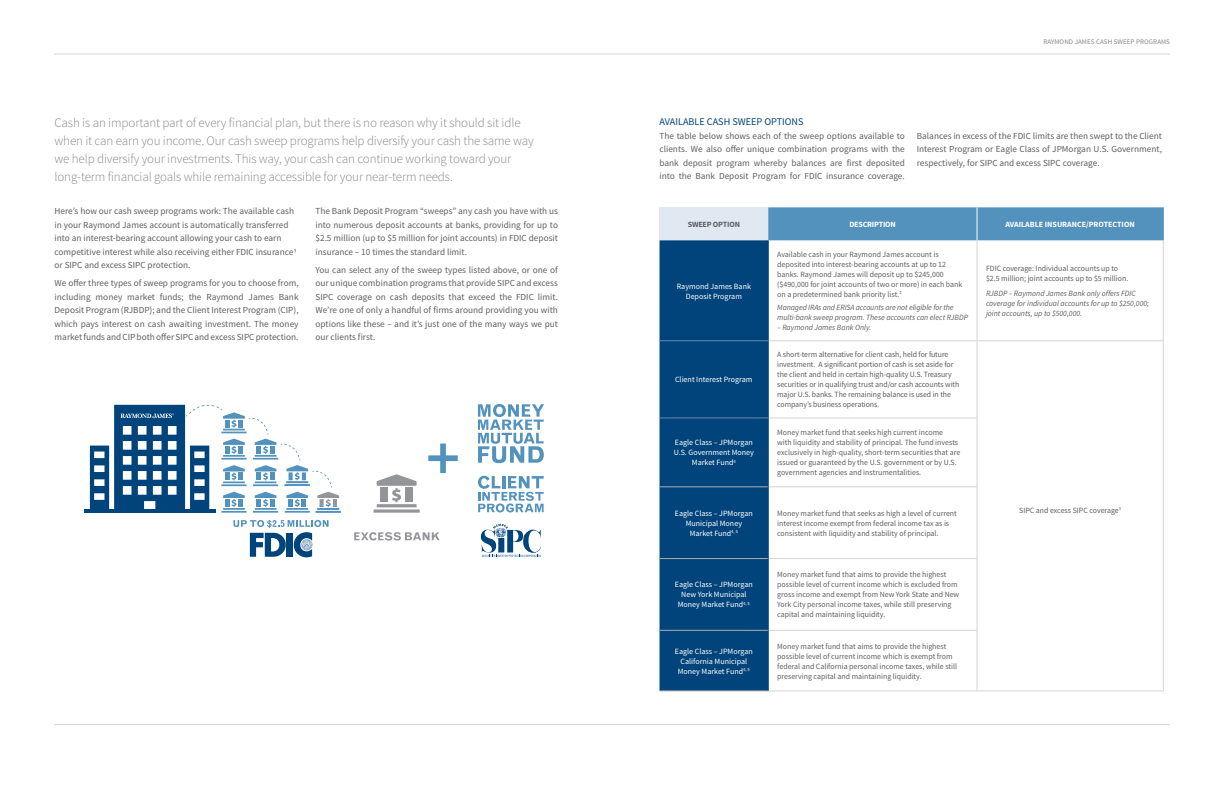
<style>
.page{position:relative;width:1224px;height:792px;background:#fff}
.page>*{position:absolute;margin:0;border:0;box-sizing:border-box;transform-origin:0 0}
.Body_Copy{font:300 13px/18px "Source Sans Pro";letter-spacing:-.01em;color:#848689}
.Subhead_-_2nd_Tier{font:10.2px "Source Sans Pro";color:#00447b}
.Body_Copy-2{font:9.2px/13.5px "Source Sans Pro";color:#5f5f62;text-align:justify}
.Body_Copy-3{font:8px/10px "Source Sans Pro";color:#5f5f62}
.t1{font:8px/10px "Source Sans Pro";color:#fff;text-align:center}
.Body_Copy-4{font:italic 8px/10px "Source Sans Pro";color:#5f5f62}
.SubHead{font:700 8px "Source Sans Pro";color:#fff}
.SubHead-2{font:700 8px "Source Sans Pro";letter-spacing:-.02em;color:#5f5f62}
.SubHead-3{font:700 8px "Source Sans Pro";letter-spacing:-.02em;color:#fff}
.t2{font:7px "Source Sans Pro";letter-spacing:.01em;color:#848689}
</style>
<div class="page">
<div style="left:660px;top:207px;width:108px;height:33px;background:#e0e9f2"></div>
<div style="left:768px;top:207px;width:395px;height:33px;background:#5292bd"></div>
<div style="left:660px;top:240px;width:108px;height:451px;background:#00447b"></div>
<hr style="left:660px;top:487px;width:108px;height:1px;background:#abacb0">
<hr style="left:660px;top:558px;width:108px;height:1px;background:#abacb0">
<hr style="left:660px;top:630px;width:108px;height:1px;background:#abacb0">
<hr style="left:660px;top:691px;width:108px;height:1px;background:#abacb0">
<hr style="left:977px;top:207px;width:1px;height:33px;background:#fff">
<hr style="left:977px;top:240px;width:1px;height:101px;background:#d3d4d6">
<hr style="left:1163px;top:240px;width:1px;height:101px;background:#d3d4d6">
<hr style="left:977px;top:341px;width:187px;height:1px;background:#d3d4d6">
<hr style="left:977px;top:341px;width:1px;height:77px;background:#d3d4d6">
<hr style="left:1163px;top:341px;width:1px;height:77px;background:#d3d4d6">
<hr style="left:1163px;top:418px;width:1px;height:69px;background:#d3d4d6">
<hr style="left:1163px;top:487px;width:1px;height:72px;background:#d3d4d6">
<hr style="left:1163px;top:559px;width:1px;height:71px;background:#d3d4d6">
<hr style="left:1163px;top:630px;width:1px;height:61px;background:#d3d4d6">
<hr style="left:977px;top:691px;width:187px;height:1px;background:#d3d4d6">
<hr style="left:768px;top:341px;width:209px;height:1px;background:#d3d4d6">
<hr style="left:768px;top:418px;width:209px;height:1px;background:#d3d4d6">
<hr style="left:977px;top:418px;width:1px;height:69px;background:#d3d4d6">
<hr style="left:768px;top:487px;width:209px;height:1px;background:#d3d4d6">
<hr style="left:977px;top:487px;width:1px;height:71px;background:#d3d4d6">
<hr style="left:768px;top:558px;width:209px;height:1px;background:#d3d4d6">
<hr style="left:977px;top:559px;width:1px;height:71px;background:#d3d4d6">
<hr style="left:768px;top:630px;width:209px;height:1px;background:#d3d4d6">
<hr style="left:977px;top:631px;width:1px;height:60px;background:#d3d4d6">
<hr style="left:768px;top:691px;width:209px;height:1px;background:#d3d4d6">
<hr style="left:768px;top:240px;width:1px;height:101px;background:#00447b">
<hr style="left:660px;top:341px;width:108px;height:1px;background:#6988b2">
<hr style="left:768px;top:341px;width:1px;height:77px;background:#00447b">
<hr style="left:660px;top:418px;width:108px;height:1px;background:#6988b2">
<hr style="left:768px;top:418px;width:1px;height:69px;background:#00447b">
<hr style="left:768px;top:487px;width:1px;height:72px;background:#00447b">
<hr style="left:768px;top:559px;width:1px;height:71px;background:#00447b">
<hr style="left:768px;top:630px;width:1px;height:61px;background:#00447b">
<hr style="left:1163px;top:207px;width:1px;height:33px;background:#5292bd">
<hr style="left:54px;top:54px;width:1116px;height:1px;background:#d3d4d6">
<hr style="left:54px;top:724px;width:1116px;height:1px;background:#d3d4d6">
<svg style="left:478px;top:404px;width:66px;height:59px"></svg>
<svg style="left:478px;top:476px;width:66px;height:36px"></svg>
<svg style="left:480px;top:524px;width:61px;height:33px"></svg>
<svg style="left:428px;top:444px;width:30px;height:29px"></svg>
<svg style="left:374px;top:474px;width:46px;height:39px"></svg>
<svg style="left:354px;top:532px;width:86px;height:9px"></svg>
<hr style="left:84px;top:509px;width:131px;height:4px;background:#00447b">
<svg style="left:233px;top:520px;width:96px;height:37px"></svg>
<svg style="left:90px;top:405px;width:251px;height:108px"></svg>
<p class="Body_Copy" style="left:54px;top:114px;width:481px">Cash is an important part of every financial plan, but there is no reason why it should sit idle when it can earn you income. Our cash sweep programs help diversify your cash the same way we help diversify your investments. This way, your cash can continue working toward your long-term financial goals while remaining accessible for your near-term needs.</p>
<p class="Body_Copy-2" style="left:55px;top:205px;width:244px;text-align:left">Here’s how our cash sweep programs work: The available cash in your Raymond James account is automatically transferred into an interest-bearing account allowing your cash to earn competitive interest while also receiving either FDIC insurance1 or SIPC and excess SIPC protection.</p>
<p class="Body_Copy-2" style="left:55px;top:277px;width:246px">We offer three types of sweep programs for you to choose from, including money market funds; the Raymond James Bank Deposit Program (RJBDP); and the Client Interest Program (CIP), which pays interest on cash awaiting investment. The money market funds and CIP both offer SIPC and excess SIPC protection.</p>
<p class="Body_Copy-2" style="left:315px;top:205px;width:244px">The Bank Deposit Program “sweeps” any cash you have with us into numerous deposit accounts at banks, providing for up to $2.5 million (up to $5 million for joint accounts) in FDIC deposit insurance – 10 times the standard limit.</p>
<p class="Body_Copy-2" style="left:315px;top:263px;width:244px">You can select any of the sweep types listed above, or one of our unique combination programs that provide SIPC and excess SIPC coverage on cash deposits that exceed the FDIC limit.<br>We’re one of only a handful of firms around providing you with options like these – and it’s just one of the many ways we put our clients first.</p>
<p class="t2" style="left:1043px;top:38px;width:128px">RAYMOND JAMES CASH SWEEP PROGRAMS</p>
<p class="Subhead_-_2nd_Tier" style="left:660px;top:115px;width:146px">AVAILABLE CASH SWEEP OPTIONS</p>
<p class="Body_Copy-2" style="left:660px;top:129px;width:247px">The table below shows each of the sweep options available to clients. We also offer unique combination programs with the bank deposit program whereby balances are first deposited into the Bank Deposit Program for FDIC insurance coverage.</p>
<p class="Body_Copy-2" style="left:917px;top:129px;width:247px">Balances in excess of the FDIC limits are then swept to the Client Interest Program or Eagle Class of JPMorgan U.S. Government, respectively, for SIPC and excess SIPC coverage.</p>
<p class="SubHead-2" style="left:688px;top:219px;width:54px">SWEEP OPTION</p>
<p class="SubHead-3" style="left:849px;top:219px;width:48px">DESCRIPTION</p>
<p class="SubHead" style="left:1006px;top:219px;width:131px">AVAILABLE INSURANCE/PROTECTION</p>
<p class="t1" style="left:677px;top:281px;width:76px">Raymond James Bank<br>Deposit Program</p>
<p class="t1" style="left:675px;top:375px;width:79px">Client Interest Program</p>
<p class="Body_Copy-3" style="left:777px;top:250px;width:187px">Available cash in your Raymond James account is deposited into interest-bearing accounts at up to 12 banks. Raymond James will deposit up to $245,000 ($490,000 for joint accounts of two or more) in each bank on a predetermined bank priority list.<sup>2</sup></p>
<p class="Body_Copy-4" style="left:777px;top:302px;width:192px">Managed IRAs and ERISA accounts are not eligible for the multi-bank sweep program. These accounts can elect RJBDP</p>
<p class="Body_Copy-4" style="left:777px;top:322px;width:96px">– Raymond James Bank Only.</p>
<p class="Body_Copy-3" style="left:777px;top:350px;width:184px">A short-term alternative for client cash, held for future investment. A significant portion of cash is set aside for the client and held in certain high-quality U.S. Treasury securities or in qualifying trust and/or cash accounts with major U.S. banks. The remaining balance is used in the company’s business operations.</p>
<p class="t1" style="left:674px;top:438px;width:82px">Eagle Class – JPMorgan<br>U.S. Government Money<br>Market Fund<sup>4</sup></p>
<p class="Body_Copy-3" style="left:777px;top:428px;width:185px">Money market fund that seeks high current income<br>with liquidity and stability of principal. The fund invests exclusively in high-quality, short-term securities that are issued or guaranteed by the U.S. government or by U.S. government agencies and instrumentalities.</p>
<p class="t1" style="left:675px;top:508px;width:79px">Eagle Class – JPMorgan<br>Municipal Money<br>Market Fund<sup>4,</sup> <sup>5</sup></p>
<p class="Body_Copy-3" style="left:777px;top:508px;width:181px">Money market fund that seeks as high a level of current interest income exempt from federal income tax as is consistent with liquidity and stability of principal.</p>
<p class="t1" style="left:675px;top:580px;width:79px">Eagle Class – JPMorgan<br>New York Municipal<br>Money Market Fund<sup>4,</sup> <sup>5</sup></p>
<p class="Body_Copy-3" style="left:777px;top:570px;width:184px">Money market fund that aims to provide the highest possible level of current income which is excluded from gross income and exempt from New York State and New York City personal income taxes, while still preserving capital and maintaining liquidity.</p>
<p class="t1" style="left:675px;top:646px;width:79px">Eagle Class – JPMorgan<br>California Municipal<br>Money Market Fund<sup>4,</sup> <sup>5</sup></p>
<p class="Body_Copy-3" style="left:777px;top:641px;width:181px">Money market fund that aims to provide the highest possible level of current income which is exempt from federal and California personal income taxes, while still preserving capital and maintaining liquidity.</p>
<p class="Body_Copy-3" style="left:986px;top:264px;width:144px">FDIC coverage: Individual accounts up to $2.5 million; joint accounts up to $5 million.</p>
<p class="Body_Copy-4" style="left:986px;top:288px;width:165px">RJBDP – Raymond James Bank only offers FDIC coverage for individual accounts for up to $250,000; joint accounts, up to $500,000.</p>
<p class="Body_Copy-3" style="left:1019px;top:505px;width:103px">SIPC and excess SIPC coverage<sup>3</sup></p>
</div>
